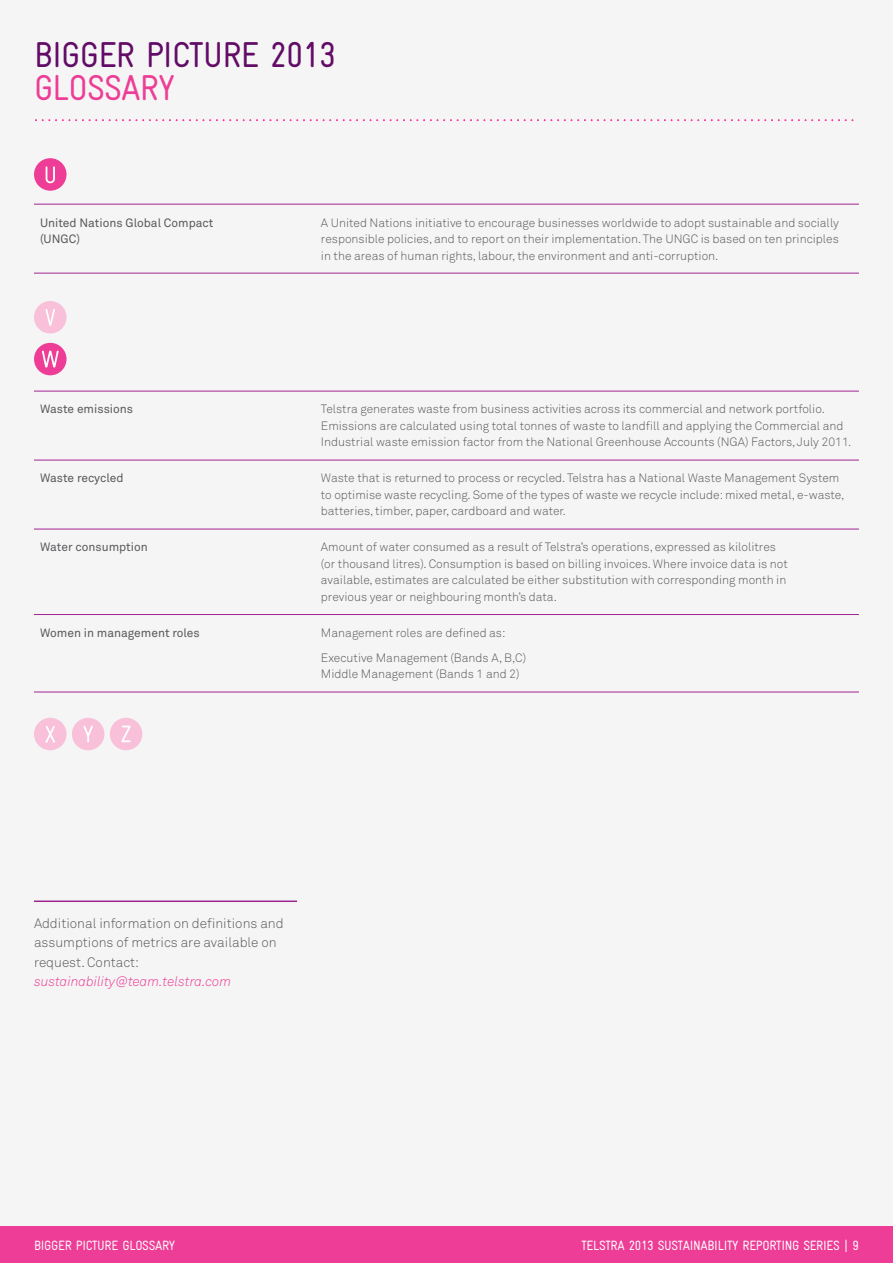
<style>
.page{position:relative;width:893px;height:1263px;background:#f5f5f5}
.page>*{position:absolute;margin:0;border:0;box-sizing:border-box;transform-origin:0 0}
.t1{font:condensed 36px "Gravur";letter-spacing:-.025em;color:#620c67}
.t2{font:condensed 36px "Gravur";color:#ee3d96}
.t3{font:300 13.5px/19.5px "Akkurat";color:#58595b}
.t4{font:condensed 13.5px "Gravur";letter-spacing:-.025em;color:#fff}
.t5{font:italic 13.5px "Akkurat Light Pro";color:#ee3d96}
.t6{font:condensed 13.5px "Gravur";letter-spacing:-.025em;color:#fcfcfc}
.t7{font:300 12px/16.5px "Akkurat";color:#58595b}
.t8{font:12px/16.5px "Akkurat";color:#58595b}
.s1{color:#fcfcfc}
</style>
<div class="page">
<div style="left:0;top:1226px;width:893px;height:37px;background:#ee3d96"></div>
<hr style="left:34px;top:900px;width:263px;height:2px;background:#9f248f">
<svg style="left:35px;top:119px;width:819px;height:3px"></svg>
<div style="left:34px;top:158px;width:33px;height:33px;background:#ee3d96;border-radius:50%"></div>
<hr style="left:34px;top:204px;width:281px;height:1px;background:#9f248f">
<hr style="left:315px;top:204px;width:544px;height:1px;background:#9f248f">
<hr style="left:34px;top:273px;width:281px;height:1px;background:#9f248f">
<hr style="left:315px;top:273px;width:544px;height:1px;background:#9f248f">
<div style="left:34px;top:301px;width:33px;height:32px;background:#f8c1d9;border-radius:50%"></div>
<div style="left:34px;top:343px;width:33px;height:32px;background:#ee3d96;border-radius:50%"></div>
<hr style="left:34px;top:391px;width:281px;height:1px;background:#9f248f">
<hr style="left:315px;top:391px;width:544px;height:1px;background:#9f248f">
<hr style="left:34px;top:460px;width:281px;height:1px;background:#9f248f">
<hr style="left:315px;top:460px;width:544px;height:1px;background:#9f248f">
<hr style="left:34px;top:529px;width:281px;height:1px;background:#9f248f">
<hr style="left:315px;top:529px;width:544px;height:1px;background:#9f248f">
<hr style="left:34px;top:614px;width:281px;height:1px;background:#9f248f">
<hr style="left:315px;top:614px;width:544px;height:1px;background:#9f248f">
<hr style="left:34px;top:691px;width:281px;height:1px;background:#9f248f">
<hr style="left:315px;top:691px;width:544px;height:1px;background:#9f248f">
<svg style="left:46px;top:166px;width:9px;height:17px"></svg>
<svg style="left:46px;top:309px;width:9px;height:17px"></svg>
<div style="left:110px;top:718px;width:32px;height:32px;background:#f8c1d9;border-radius:50%"></div>
<svg style="left:42px;top:351px;width:17px;height:16px"></svg>
<svg style="left:121px;top:726px;width:10px;height:16px"></svg>
<div style="left:34px;top:718px;width:33px;height:32px;background:#f8c1d9;border-radius:50%"></div>
<svg style="left:45px;top:726px;width:10px;height:17px"></svg>
<div style="left:72px;top:718px;width:32px;height:32px;background:#f8c1d9;border-radius:50%"></div>
<svg style="left:83px;top:726px;width:10px;height:16px"></svg>
<h1 class="t1" style="left:34px;top:34px;width:35px">BIGGER</h1>
<h1 class="t1" style="left:146px;top:34px;width:34px">PICTURE</h1>
<h1 class="t1" style="left:270px;top:34px;width:68px">2013</h1>
<h1 class="t2" style="left:34px;top:67px;width:19px">GLOSSARY</h1>
<p class="t8" style="left:40px;top:214px;width:175px">United Nations Global Compact (UNGC)</p>
<p class="t7" style="left:321px;top:214px;width:519px;text-align:justify">A United Nations initiative to encourage businesses worldwide to adopt sustainable and socially responsible policies, and to report on their implementation. The UNGC is based on ten principles in the areas of human rights, labour, the environment and anti-corruption.</p>
<p class="t8" style="left:40px;top:401px;width:95px">Waste emissions</p>
<p class="t7" style="left:321px;top:401px;width:532px">Telstra generates waste from business activities across its commercial and network portfolio.<br>Emissions are calculated using total tonnes of waste to landfill and applying the Commercial and<br>Industrial waste emission factor from the National Greenhouse Accounts (NGA) Factors, July 2011.</p>
<p class="t8" style="left:40px;top:470px;width:85px">Waste recycled</p>
<p class="t7" style="left:321px;top:470px;width:525px">Waste that is returned to process or recycled. Telstra has a National Waste Management System to optimise waste recycling. Some of the types of waste we recycle include: mixed metal, e-waste, batteries, timber, paper, cardboard and water.</p>
<p class="t8" style="left:40px;top:539px;width:109px">Water consumption</p>
<p class="t7" style="left:321px;top:539px;width:468px">Amount of water consumed as a result of Telstra’s operations, expressed as kilolitres (or thousand litres). Consumption is based on billing invoices. Where invoice data is not available, estimates are calculated be either substitution with corresponding month in previous year or neighbouring month’s data.</p>
<p class="t8" style="left:40px;top:624px;width:161px">Women in management roles</p>
<p class="t7" style="left:321px;top:620px;width:207px;line-height:25px">Management roles are defined as:<br>Executive Management (Bands A, B,C)</p>
<p class="t7" style="left:321px;top:666px;width:200px">Middle Management (Bands 1 and 2)</p>
<p class="t3" style="left:34px;top:913px;width:251px">Additional information on definitions and assumptions of metrics are available on request. Contact:</p>
<p class="t5" style="left:34px;top:973px;width:199px">sustainability@team.telstra.com</p>
<p class="t6" style="left:34px;top:1237px;width:143px">BIGGER PICTURE GLOSSARY</p>
<p class="t4" style="left:581px;top:1238px;width:8px">TELSTRA</p>
<p class="t4" style="left:629px;top:1238px;width:232px">2013 SUSTAINABILITY REPORTING SERIES <span class="s1">| 9</span></p>
</div>
